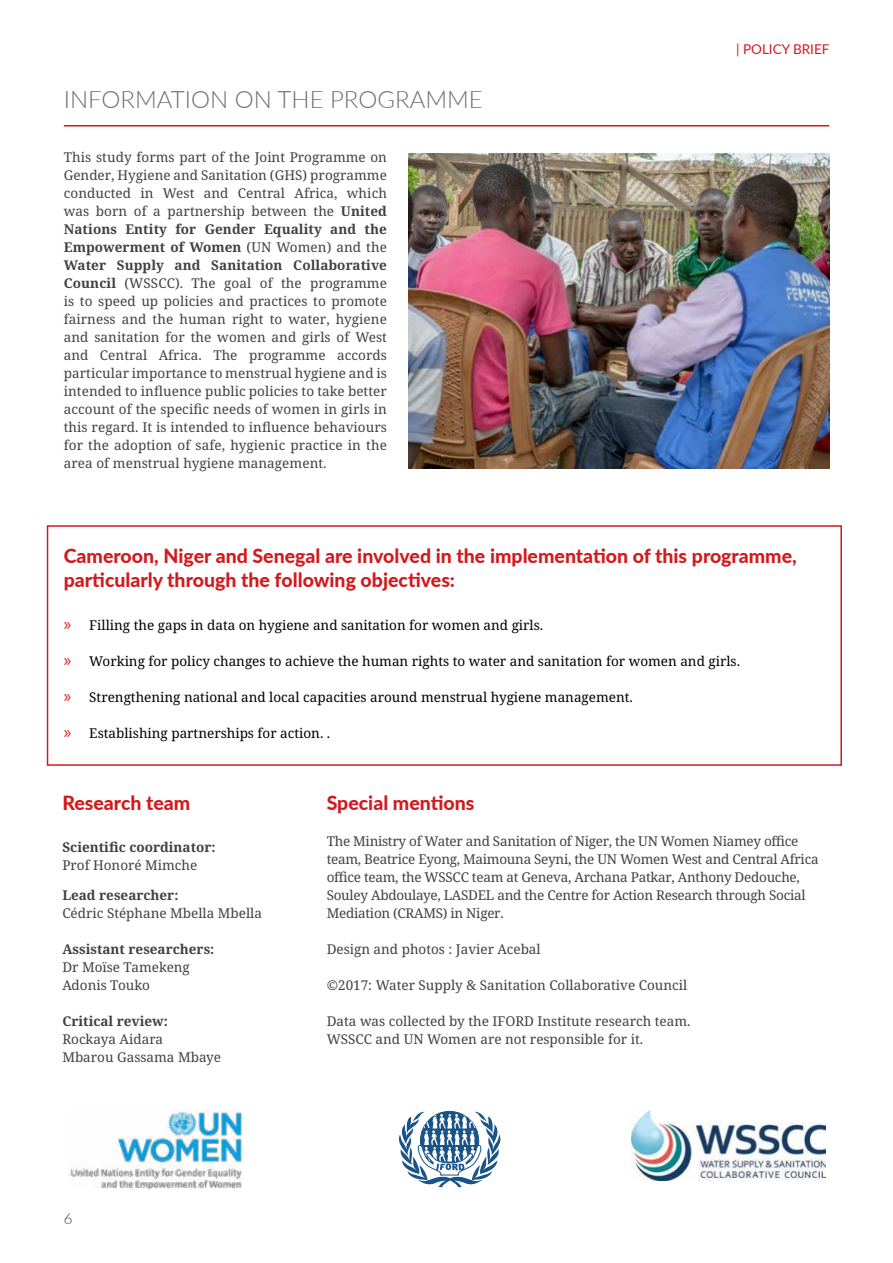
<style>
.page{position:relative;width:893px;height:1263px;background:#fff}
.page>*{position:absolute;margin:0;border:0;box-sizing:border-box;transform-origin:0 0}
.t1{font:300 24px "Lato";color:#6c6d70}
.t2{font:800 19.5px/23.4px "Lato";color:#d21a1e}
.t3{font:300 15px "Lato";color:#414042}
.t4{font:13.5px/18px "Noto Serif";color:#414042}
.t5{font:13.5px/18px "Noto Serif";letter-spacing:-.02em;color:#414042}
.t6{font:13.5px "Noto Serif";color:#000}
.t7{font:700 13.5px "Noto Serif";color:#414042}
.t8{font:13.5px "Lato";color:#d21a1e}
.s1{font-weight:700}
.s2{font-family:"Myriad Pro";font-size:18px;color:#d21a1e}
</style>
<div class="page">
<hr style="left:64px;top:125px;width:765px;height:2px;background:#d21a1e">
<img style="left:408px;top:154px;width:421px;height:314px">
<div style="left:47px;top:525px;width:795px;height:241px;border:2px solid #d21a1e"></div>
<img style="left:68px;top:1111px;width:174px;height:77px">
<svg style="left:398px;top:1112px;width:103px;height:76px"></svg>
<img style="left:631px;top:1110px;width:194px;height:71px">
<h1 class="t1" style="left:64px;top:86px;width:421px">INFORMATION ON THE PROGRAMME</h1>
<p class="t4" style="left:64px;top:149px;width:325px;text-align:justify">This study forms part of the Joint Programme on Gender, Hygiene and Sanitation (GHS) programme conducted in West and Central Africa, which was born of a partnership between the <span class="s1">United Nations Entity for Gender Equality and the Empowerment of Women</span> (UN Women) and the <span class="s1">Water Supply and Sanitation Collaborative Council</span> (WSSCC). The goal of the programme is to speed up policies and practices to promote fairness and the human right to water, hygiene and sanitation for the women and girls of West and Central Africa. The programme accords particular importance to menstrual hygiene and is intended to influence public policies to take better account of the specific needs of women in girls in this regard. It is intended to influence behaviours for the adoption of safe, hygienic practice in the area of menstrual hygiene management.</p>
<p class="t8" style="left:736px;top:44px;width:95px">| POLICY BRIEF</p>
<h2 class="t2" style="left:64px;top:544px;width:734px">Cameroon, Niger and Senegal are involved in the implementation of this programme, particularly through the following objectives:</h2>
<p class="t6" style="left:64px;top:620px;width:481px"><span class="s2">»</span> Filling the gaps in data on hygiene and sanitation for women and girls.</p>
<p class="t6" style="left:64px;top:656px;width:678px"><span class="s2">»</span> Working for policy changes to achieve the human rights to water and sanitation for women and girls.</p>
<p class="t6" style="left:64px;top:692px;width:571px"><span class="s2">»</span> Strengthening national and local capacities around menstrual hygiene management.</p>
<p class="t6" style="left:64px;top:728px;width:268px"><span class="s2">»</span> Establishing partnerships for action. .</p>
<h2 class="t2" style="left:62px;top:790px;width:129px">Research team</h2>
<p class="t7" style="left:62px;top:837px;width:155px">Scientific coordinator:</p>
<p class="t4" style="left:62px;top:857px;width:137px">Prof Honoré Mimche</p>
<p class="t7" style="left:62px;top:886px;width:118px">Lead researcher:</p>
<p class="t4" style="left:62px;top:905px;width:201px">Cédric Stéphane Mbella Mbella</p>
<p class="t7" style="left:62px;top:940px;width:154px">Assistant researchers:</p>
<p class="t4" style="left:62px;top:959px;width:129px">Dr Moïse Tamekeng<br>Adonis Touko</p>
<p class="t7" style="left:62px;top:1012px;width:107px">Critical review:</p>
<p class="t4" style="left:62px;top:1031px;width:160px">Rockaya Aidara<br>Mbarou Gassama Mbaye</p>
<p class="t3" style="left:64px;top:1210px;width:10px">6</p>
<h2 class="t2" style="left:327px;top:790px;width:149px">Special mentions</h2>
<p class="t5" style="left:327px;top:832px;width:493px">The Ministry of Water and Sanitation of Niger, the UN Women Niamey office team, Beatrice Eyong, Maimouna Seyni, the UN Women West and Central Africa office team, the WSSCC team at Geneva, Archana Patkar, Anthony Dedouche, Souley Abdoulaye, LASDEL and the Centre for Action Research through Social Mediation (CRAMS) in Niger.</p>
<p class="t4" style="left:327px;top:941px;width:216px">Design and photos : Javier Acebal</p>
<p class="t4" style="left:327px;top:977px;width:362px">©2017: Water Supply &amp; Sanitation Collaborative Council</p>
<p class="t4" style="left:327px;top:1013px;width:365px">Data was collected by the IFORD Institute research team.<br>WSSCC and UN Women are not responsible for it.</p>
</div>
